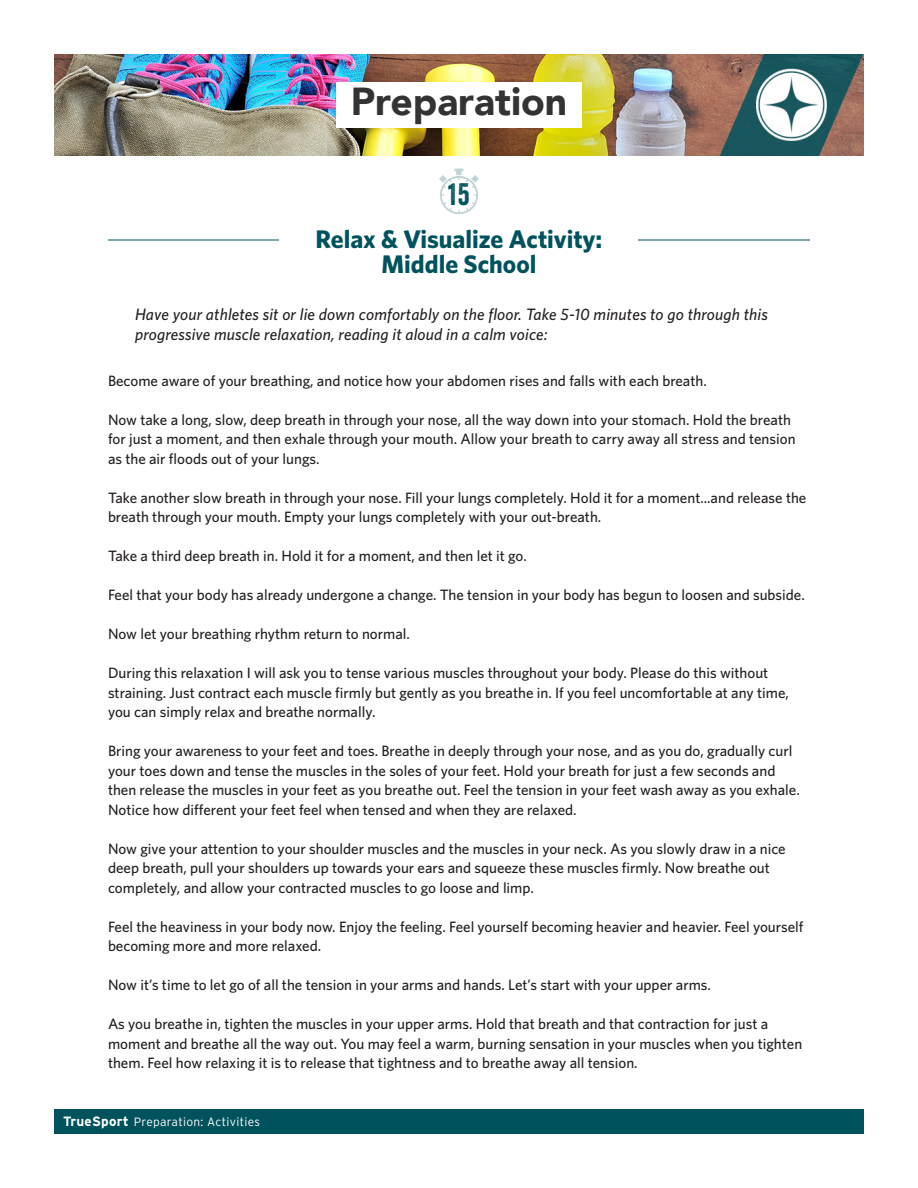
<style>
.page{position:relative;width:918px;height:1188px;background:#fff}
.page>*{position:absolute;margin:0;border:0;box-sizing:border-box;transform-origin:0 0}
.t1{font:900 39px "Avenir";color:#333}
.t2{font:30px "Veneer";color:#00525d}
.t3{font:700 25.5px "Whitney";color:#00525d}
.t4{font:italic 500 16.5px/19.5px "Whitney";letter-spacing:.01em;color:#231f20}
.t5{font:500 15px/19.5px "Whitney";color:#231f20}
.t6{font:300 12px "Interstate";letter-spacing:.025em;color:#fff}
.s1{font-weight:700;font-size:13.5px}
</style>
<div class="page">
<div style="left:54px;top:1109px;width:810px;height:25px;background:#00525d"></div>
<hr style="left:108px;top:240px;width:702px;height:1px;background:#00525d">
<div style="left:280px;top:228px;width:358px;height:53px;background:#fff"></div>
<svg style="left:439px;top:169px;width:40px;height:45px"></svg>
<img style="left:54px;top:54px;width:810px;height:101px">
<div style="left:336px;top:82px;width:246px;height:46px;background:#fff"></div>
<p class="t1" style="left:351px;top:68px;width:218px">Preparation</p>
<p class="t2" style="left:448px;top:176px;width:23px">15</p>
<p class="t3" style="left:316px;top:222px;width:288px">Relax &amp; Visualize Activity:</p>
<p class="t3" style="left:382px;top:247px;width:156px">Middle School</p>
<p class="t4" style="left:135px;top:304px;width:634px">Have your athletes sit or lie down comfortably on the floor. Take 5-10 minutes to go through this progressive muscle relaxation, reading it aloud in a calm voice:</p>
<p class="t5" style="left:108px;top:370px;width:600px">Become aware of your breathing, and notice how your abdomen rises and falls with each breath.</p>
<p class="t5" style="left:108px;top:409px;width:689px">Now take a long, slow, deep breath in through your nose, all the way down into your stomach. Hold the breath for just a moment, and then exhale through your mouth. Allow your breath to carry away all stress and tension as the air floods out of your lungs.</p>
<p class="t5" style="left:108px;top:487px;width:700px">Take another slow breath in through your nose. Fill your lungs completely. Hold it for a moment...and release the breath through your mouth. Empty your lungs completely with your out-breath.</p>
<p class="t5" style="left:108px;top:546px;width:420px">Take a third deep breath in. Hold it for a moment, and then let it go.</p>
<p class="t5" style="left:108px;top:585px;width:698px">Feel that your body has already undergone a change. The tension in your body has begun to loosen and subside.</p>
<p class="t5" style="left:108px;top:624px;width:303px">Now let your breathing rhythm return to normal.</p>
<p class="t5" style="left:108px;top:663px;width:682px">During this relaxation I will ask you to tense various muscles throughout your body. Please do this without straining. Just contract each muscle firmly but gently as you breathe in. If you feel uncomfortable at any time, you can simply relax and breathe normally.</p>
<p class="t5" style="left:108px;top:741px;width:693px">Bring your awareness to your feet and toes. Breathe in deeply through your nose, and as you do, gradually curl your toes down and tense the muscles in the soles of your feet. Hold your breath for just a few seconds and then release the muscles in your feet as you breathe out. Feel the tension in your feet wash away as you exhale.<br>Notice how different your feet feel when tensed and when they are relaxed.</p>
<p class="t5" style="left:108px;top:838px;width:679px">Now give your attention to your shoulder muscles and the muscles in your neck. As you slowly draw in a nice deep breath, pull your shoulders up towards your ears and squeeze these muscles firmly. Now breathe out completely, and allow your contracted muscles to go loose and limp.</p>
<p class="t5" style="left:108px;top:916px;width:697px">Feel the heaviness in your body now. Enjoy the feeling. Feel yourself becoming heavier and heavier. Feel yourself becoming more and more relaxed.</p>
<p class="t5" style="left:108px;top:975px;width:605px">Now it’s time to let go of all the tension in your arms and hands. Let’s start with your upper arms.</p>
<p class="t5" style="left:108px;top:1014px;width:696px">As you breathe in, tighten the muscles in your upper arms. Hold that breath and that contraction for just a moment and breathe all the way out. You may feel a warm, burning sensation in your muscles when you tighten them. Feel how relaxing it is to release that tightness and to breathe away all tension.</p>
<p class="t6" style="left:63px;top:1115px;width:199px"><span class="s1">TrueSport</span> Preparation: Activities</p>
</div>
